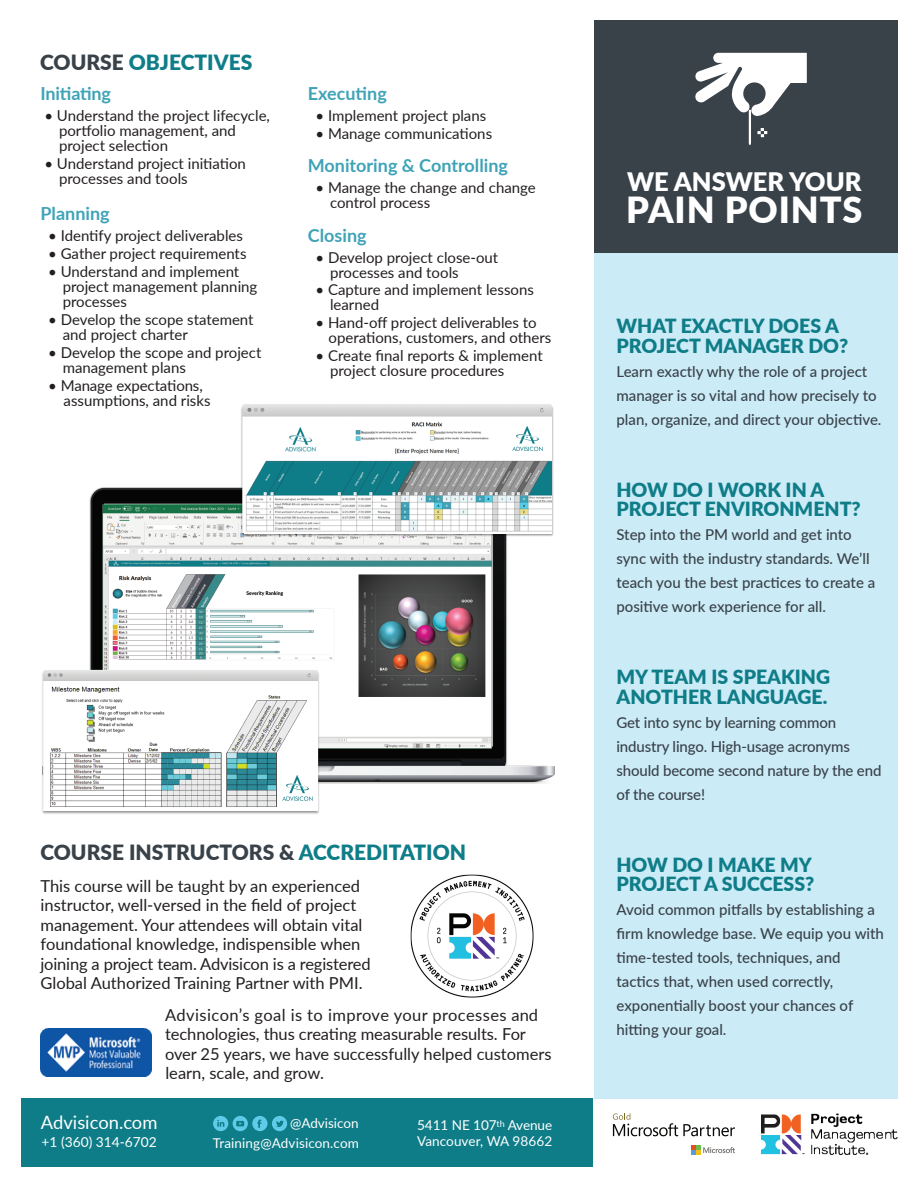
<style>
.page{position:relative;width:918px;height:1188px;background:#fff}
.page>*{position:absolute;margin:0;border:0;box-sizing:border-box;transform-origin:0 0}
.t1{font:900 36px "Lato";letter-spacing:.025em;color:#fff}
.t2{font:900 25.5px "Lato";color:#fff}
.t3{font:900 21px "Lato";color:#394149}
.t4{font:900 21px "Lato";color:#0f7d88}
.t5{font:900 19.5px/19.5px "Lato";color:#0f7d88}
.t6{font:18.3px "Lato";color:#fff}
.t7{font:700 18px "Lato";color:#3fa3b7}
.t8{font:16.5px/19.5px "Lato";color:#231f20}
.t9{font:15px/15px "Lato";color:#231f20}
.t10{font:500 15px/24px "Lato";color:#394149}
.t11{font:13.8px "Lato";color:#fff}
.t12{font:13.5px/19.5px "Lato";color:#fff;text-align:right}
.s1{color:#394149}
.s2{color:#0f7d88}
</style>
<div class="page">
<div style="left:594px;top:21px;width:304px;height:1077px;background:#cbebf6"></div>
<div style="left:594px;top:21px;width:304px;height:232px;background:#394149"></div>
<img style="left:761px;top:1113px;width:136px;height:42px">
<svg style="left:691px;top:1146px;width:44px;height:9px"></svg>
<svg style="left:613px;top:1113px;width:122px;height:23px"></svg>
<div style="left:21px;top:1099px;width:572px;height:68px;background:#0f7d88"></div>
<div style="left:252px;top:1116px;width:16px;height:15px;background:#60cbe8;border-radius:8px"></div>
<svg style="left:257px;top:1120px;width:4px;height:8px"></svg>
<div style="left:272px;top:1116px;width:15px;height:15px;background:#60cbe8;border-radius:8px"></div>
<svg style="left:276px;top:1121px;width:8px;height:6px"></svg>
<div style="left:233px;top:1116px;width:15px;height:15px;background:#60cbe8;border-radius:8px"></div>
<svg style="left:236px;top:1121px;width:8px;height:5px"></svg>
<div style="left:213px;top:1116px;width:15px;height:15px;background:#60cbe8;border-radius:8px"></div>
<svg style="left:217px;top:1120px;width:7px;height:7px"></svg>
<img style="left:89px;top:487px;width:466px;height:297px">
<img style="left:102px;top:504px;width:390px;height:244px">
<img style="left:40px;top:1028px;width:111px;height:48px">
<img style="left:411px;top:875px;width:122px;height:122px">
<img style="left:239px;top:409px;width:316px;height:129px">
<img style="left:241px;top:404px;width:312px;height:129px">
<img style="left:244px;top:417px;width:307px;height:116px">
<img style="left:510px;top:422px;width:35px;height:35px">
<img style="left:42px;top:668px;width:280px;height:146px">
<img style="left:42px;top:669px;width:277px;height:141px">
<img style="left:48px;top:684px;width:267px;height:123px">
<img style="left:280px;top:772px;width:35px;height:34px">
<svg style="left:695px;top:53px;width:112px;height:92px"></svg>
<h3 class="t4" style="left:40px;top:47px;width:214px"><span class="s1">COURSE</span> OBJECTIVES</h3>
<p class="t7" style="left:41px;top:80px;width:72px">Initiating</p>
<p class="t9" style="left:59px;top:108px;width:213px;text-indent:-15px">• Understand the project lifecycle, portfolio management, and project selection</p>
<p class="t9" style="left:59px;top:156px;width:189px;text-indent:-15px">• Understand project initiation processes and tools</p>
<p class="t7" style="left:308px;top:152px;width:202px">Monitoring &amp; Controlling</p>
<p class="t7" style="left:308px;top:80px;width:81px">Executing</p>
<p class="t9" style="left:316px;top:108px;width:172px">• Implement project plans</p>
<p class="t9" style="left:316px;top:126px;width:178px">• Manage communications</p>
<p class="t9" style="left:330px;top:180px;width:207px;text-indent:-14px">• Manage the change and change control process</p>
<p class="t7" style="left:41px;top:200px;width:71px">Planning</p>
<p class="t9" style="left:48px;top:227px;width:196px">• Identify project deliverables</p>
<p class="t9" style="left:48px;top:245px;width:200px">• Gather project requirements</p>
<p class="t9" style="left:63px;top:263px;width:196px;text-indent:-14px">• Understand and implement project management planning processes</p>
<p class="t9" style="left:63px;top:311px;width:192px;text-indent:-14px">• Develop the scope statement and project charter</p>
<p class="t9" style="left:63px;top:344px;width:200px;text-indent:-14px">• Develop the scope and project management plans</p>
<p class="t9" style="left:64px;top:377px;width:149px;text-indent:-15px">• Manage expectations, assumptions, and risks</p>
<p class="t7" style="left:308px;top:223px;width:60px">Closing</p>
<p class="t9" style="left:330px;top:250px;width:170px;text-indent:-14px">• Develop project close-out processes and tools</p>
<p class="t9" style="left:330px;top:281px;width:205px;text-indent:-14px">• Capture and implement lessons learned</p>
<p class="t9" style="left:329px;top:314px;width:224px;text-indent:-13px">• Hand-off project deliverables to operations, customers, and others</p>
<p class="t9" style="left:330px;top:347px;width:214px;text-indent:-14px">• Create final reports &amp; implement project closure procedures</p>
<h3 class="t3" style="left:40px;top:837px;width:427px">COURSE INSTRUCTORS &amp; <span class="s2">ACCREDITATION</span></h3>
<p class="t8" style="left:40px;top:875px;width:332px">This course will be taught by an experienced instructor, well-versed in the field of project management. Your attendees will obtain vital foundational knowledge, indispensible when joining a project team. Advisicon is a registered Global Authorized Training Partner with PMI.</p>
<p class="t8" style="left:165px;top:1004px;width:388px">Advisicon’s goal is to improve your processes and technologies, thus creating measurable results. For over 25 years, we have successfully helped customers learn, scale, and grow.</p>
<p class="t6" style="left:41px;top:1109px;width:118px">Advisicon.com</p>
<p class="t11" style="left:42px;top:1132px;width:117px">+1 (360) 314-6702</p>
<p class="t12" style="left:213px;top:1113px;width:148px">@Advisicon<br>Training@Advisicon.com</p>
<p class="t12" style="left:417px;top:1116px;width:137px;line-height:16.4px;text-align:left">5411 NE 107<sup>th</sup> Avenue<br>Vancouver, WA 98662</p>
<h2 class="t2" style="left:627px;top:163px;width:236px">WE ANSWER YOUR</h2>
<h1 class="t1" style="left:626px;top:182px;width:238px">PAIN POINTS</h1>
<h3 class="t5" style="left:616px;top:316px;width:233px">WHAT EXACTLY DOES A<br>PROJECT MANAGER DO?</h3>
<p class="t10" style="left:616px;top:359px;width:267px">Learn exactly why the role of a project manager is so vital and how precisely to plan, organize, and direct your objective.</p>
<h3 class="t5" style="left:616px;top:479px;width:246px">HOW DO I WORK IN A<br>PROJECT ENVIRONMENT?</h3>
<p class="t10" style="left:616px;top:522px;width:260px">Step into the PM world and get into sync with the industry standards. We’ll teach you the best practices to create a positive work experience for all.</p>
<h3 class="t5" style="left:616px;top:667px;width:215px">MY TEAM IS SPEAKING<br>ANOTHER LANGUAGE.</h3>
<p class="t10" style="left:616px;top:710px;width:266px">Get into sync by learning common industry lingo. High-usage acronyms should become second nature by the end of the course!</p>
<h3 class="t5" style="left:616px;top:854px;width:199px">HOW DO I MAKE MY<br>PROJECT A SUCCESS?</h3>
<p class="t10" style="left:616px;top:897px;width:269px">Avoid common pitfalls by establishing a firm knowledge base. We equip you with time-tested tools, techniques, and tactics that, when used correctly, exponentially boost your chances of hitting your goal.</p>
</div>
